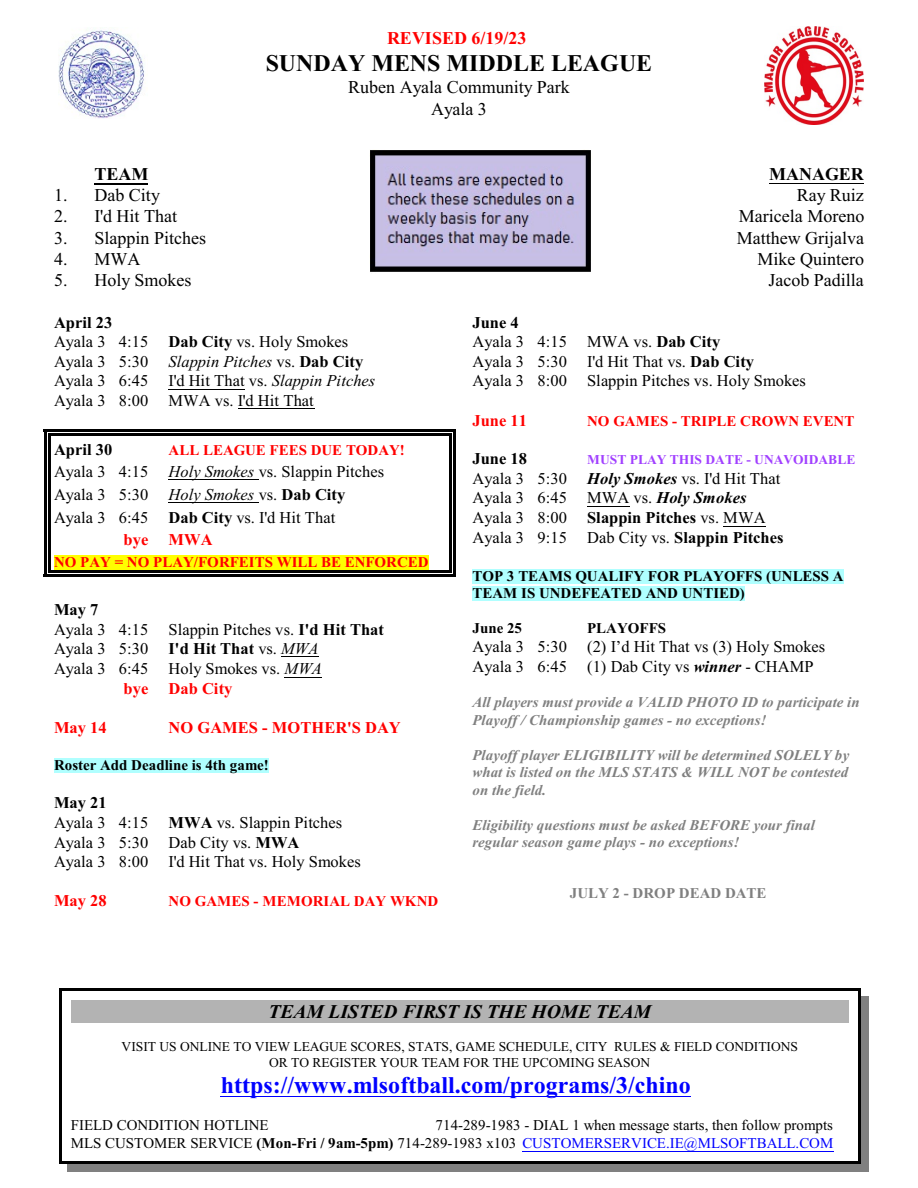
<style>
.page{position:relative;width:918px;height:1188px;background:#fff}
.page>*{position:absolute;margin:0;border:0;box-sizing:border-box;transform-origin:0 0}
.t1{font:700 24px "Times New Roman";color:#00f}
.t2{font:700 24px "Times New Roman";color:#000}
.t3{font:italic 700 19.5px "Times New Roman";color:#000}
.t4{font:18px/21.3px "Times New Roman";color:#000;text-align:center}
.t5{font:700 18px "Times New Roman";color:#f00}
.t6{font:700 18px "Times New Roman";color:#000}
.t7{font:16.5px/19.5px "Times New Roman";color:#000}
.t8{font:700 16.5px "Times New Roman";color:#f00}
.t9{font:700 16.5px "Times New Roman";color:#000}
.t10{font:italic 700 15px/17.4px "Times New Roman";color:#808080}
.t11{font:15px/17.9px "Times New Roman";color:#000;text-align:right}
.t12{font:700 15px "Times New Roman";color:#f00}
.t13{font:700 15px/17.4px "Times New Roman";color:#000}
.t14{font:700 15px "Times New Roman";color:#808080}
.t15{font:13.5px/15.9px "Times New Roman";color:#000;text-align:center}
.t16{font:700 13.5px "Times New Roman";color:#a140ff}
.s1{font-weight:700}
.s2{font-style:italic}
.s3{font-weight:700;font-style:italic}
.s4{color:#00f}
</style>
<div class="page">
<hr style="left:48px;top:433px;width:3px;height:29px;background:#000">
<hr style="left:449px;top:433px;width:3px;height:29px;background:#000">
<hr style="left:48px;top:433px;width:403px;height:3px;background:#000">
<hr style="left:44px;top:429px;width:2px;height:40px;background:#000">
<hr style="left:453px;top:429px;width:3px;height:40px;background:#000">
<hr style="left:44px;top:429px;width:412px;height:3px;background:#000">
<hr style="left:48px;top:462px;width:3px;height:22px;background:#000">
<hr style="left:449px;top:462px;width:3px;height:22px;background:#000">
<hr style="left:44px;top:454px;width:2px;height:37px;background:#000">
<hr style="left:453px;top:454px;width:3px;height:37px;background:#000">
<hr style="left:48px;top:484px;width:3px;height:23px;background:#000">
<hr style="left:449px;top:484px;width:3px;height:23px;background:#000">
<hr style="left:44px;top:477px;width:2px;height:37px;background:#000">
<hr style="left:453px;top:477px;width:3px;height:37px;background:#000">
<hr style="left:48px;top:507px;width:3px;height:22px;background:#000">
<hr style="left:449px;top:507px;width:3px;height:22px;background:#000">
<hr style="left:44px;top:500px;width:2px;height:37px;background:#000">
<hr style="left:453px;top:500px;width:3px;height:37px;background:#000">
<hr style="left:48px;top:530px;width:3px;height:22px;background:#000">
<hr style="left:449px;top:530px;width:3px;height:22px;background:#000">
<hr style="left:44px;top:522px;width:2px;height:37px;background:#000">
<hr style="left:453px;top:522px;width:3px;height:37px;background:#000">
<hr style="left:48px;top:552px;width:3px;height:21px;background:#000">
<hr style="left:449px;top:552px;width:3px;height:21px;background:#000">
<hr style="left:48px;top:570px;width:403px;height:3px;background:#000">
<hr style="left:44px;top:545px;width:2px;height:32px;background:#000">
<hr style="left:453px;top:545px;width:3px;height:32px;background:#000">
<hr style="left:44px;top:574px;width:412px;height:3px;background:#000">
<img style="left:58px;top:30px;width:86px;height:88px">
<img style="left:370px;top:150px;width:221px;height:122px">
<img style="left:764px;top:27px;width:100px;height:97px">
<div style="left:71px;top:1000px;width:778px;height:22px;background:#b3b3b3"></div>
<hr style="left:221px;top:1096px;width:470px;height:1px;background:#00f">
<hr style="left:522px;top:1151px;width:311px;height:1px;background:#00f">
<hr style="left:59px;top:988px;width:3px;height:176px;background:#000">
<hr style="left:858px;top:988px;width:3px;height:176px;background:#000">
<hr style="left:59px;top:988px;width:801px;height:3px;background:#000">
<hr style="left:59px;top:1161px;width:801px;height:3px;background:#000">
<div style="left:861px;top:996px;width:8px;height:176px;background:#808080"></div>
<div style="left:67px;top:1164px;width:802px;height:8px;background:#808080"></div>
<hr style="left:94px;top:183px;width:54px;height:1px;background:#000">
<hr style="left:769px;top:183px;width:95px;height:1px;background:#000">
<hr style="left:169px;top:389px;width:76px;height:1px;background:#000">
<hr style="left:238px;top:408px;width:76px;height:1px;background:#000">
<hr style="left:169px;top:479px;width:90px;height:1px;background:#000">
<hr style="left:169px;top:502px;width:90px;height:1px;background:#000">
<div style="left:54px;top:555px;width:375px;height:15px;background:#ff0"></div>
<hr style="left:282px;top:657px;width:37px;height:1px;background:#000">
<hr style="left:285px;top:677px;width:37px;height:1px;background:#000">
<div style="left:54px;top:758px;width:215px;height:15px;background:#b0ffff"></div>
<hr style="left:587px;top:506px;width:42px;height:1px;background:#000">
<hr style="left:724px;top:526px;width:42px;height:1px;background:#000">
<div style="left:472px;top:569px;width:372px;height:15px;background:#b0ffff"></div>
<div style="left:472px;top:586px;width:273px;height:15px;background:#b0ffff"></div>
<p class="t5" style="left:387px;top:32px;width:141px">REVISED 6/19/23</p>
<h1 class="t2" style="left:266px;top:55px;width:388px">SUNDAY MENS MIDDLE LEAGUE</h1>
<p class="t4" style="left:348px;top:78px;width:223px">Ruben Ayala Community Park<br>Ayala 3</p>
<p class="t6" style="left:94px;top:168px;width:55px">TEAM</p>
<p class="t6" style="left:769px;top:168px;width:96px">MANAGER</p>
<p class="t4" style="left:54px;top:186px;width:108px">1. Dab City</p>
<p class="t4" style="left:797px;top:186px;width:68px">Ray Ruiz</p>
<p class="t4" style="left:54px;top:208px;width:125px">2. I'd Hit That</p>
<p class="t4" style="left:739px;top:208px;width:127px">Maricela Moreno</p>
<p class="t4" style="left:54px;top:229px;width:154px">3. Slappin Pitches</p>
<p class="t4" style="left:737px;top:229px;width:129px">Matthew Grijalva</p>
<p class="t4" style="left:54px;top:250px;width:88px">4. MWA</p>
<p class="t4" style="left:758px;top:250px;width:108px">Mike Quintero</p>
<p class="t4" style="left:54px;top:271px;width:139px">5. Holy Smokes</p>
<p class="t4" style="left:768px;top:271px;width:97px">Jacob Padilla</p>
<p class="t7" style="left:54px;top:314px;width:323px"><span class="s1">April 23<br></span>Ayala 3 4:15 <span class="s1">Dab City</span> vs. Holy Smokes<br>Ayala 3 5:30 <span class="s2">Slappin Pitches</span> vs. <span class="s1">Dab City<br></span>Ayala 3 6:45 I'd Hit That vs. <span class="s2">Slappin Pitches<br></span>Ayala 3 8:00 MWA vs. I'd Hit That</p>
<p class="t9" style="left:54px;top:444px;width:60px">April 30</p>
<p class="t12" style="left:169px;top:445px;width:238px">ALL LEAGUE FEES DUE TODAY!</p>
<p class="t7" style="left:54px;top:463px;width:332px">Ayala 3 4:15 <span class="s2">Holy Smokes</span> vs. Slappin Pitches</p>
<p class="t7" style="left:54px;top:486px;width:293px">Ayala 3 5:30 <span class="s2">Holy Smokes</span> vs. <span class="s1">Dab City</span></p>
<p class="t7" style="left:54px;top:509px;width:283px">Ayala 3 6:45 <span class="s1">Dab City</span> vs. I'd Hit That</p>
<p class="t8" style="left:124px;top:534px;width:91px">bye MWA</p>
<p class="t12" style="left:54px;top:556px;width:376px">NO PAY = NO PLAY/FORFEITS WILL BE ENFORCED</p>
<p class="t9" style="left:54px;top:604px;width:46px">May 7</p>
<p class="t7" style="left:54px;top:621px;width:332px">Ayala 3 4:15 Slappin Pitches vs. <span class="s1">I'd Hit That</span></p>
<p class="t7" style="left:54px;top:641px;width:266px">Ayala 3 5:30 <span class="s1">I'd Hit That</span> vs. <span class="s2">MWA</span></p>
<p class="t7" style="left:54px;top:660px;width:270px">Ayala 3 6:45 Holy Smokes vs. <span class="s2">MWA</span></p>
<p class="t8" style="left:124px;top:683px;width:110px">bye Dab City</p>
<p class="t8" style="left:54px;top:721px;width:54px">May 14</p>
<p class="t8" style="left:169px;top:721px;width:234px">NO GAMES - MOTHER'S DAY</p>
<p class="t13" style="left:54px;top:758px;width:216px">Roster Add Deadline is 4th game!</p>
<p class="t7" style="left:54px;top:795px;width:308px"><span class="s1">May 21<br></span>Ayala 3 4:15 <span class="s1">MWA</span> vs. Slappin Pitches<br>Ayala 3 5:30 Dab City vs. <span class="s1">MWA<br></span>Ayala 3 8:00 I'd Hit That vs. Holy Smokes</p>
<p class="t8" style="left:54px;top:895px;width:54px">May 28</p>
<p class="t12" style="left:169px;top:896px;width:271px">NO GAMES - MEMORIAL DAY WKND</p>
<p class="t7" style="left:472px;top:314px;width:335px"><span class="s1">June 4<br></span>Ayala 3 4:15 MWA vs. <span class="s1">Dab City<br></span>Ayala 3 5:30 I'd Hit That vs. <span class="s1">Dab City<br></span>Ayala 3 8:00 Slappin Pitches vs. Holy Smokes</p>
<p class="t8" style="left:472px;top:414px;width:56px">June 11</p>
<p class="t12" style="left:587px;top:415px;width:269px">NO GAMES - TRIPLE CROWN EVENT</p>
<p class="t9" style="left:472px;top:453px;width:56px">June 18</p>
<p class="t16" style="left:587px;top:455px;width:270px">MUST PLAY THIS DATE - UNAVOIDABLE</p>
<p class="t7" style="left:472px;top:470px;width:312px">Ayala 3 5:30 <span class="s3">Holy Smokes</span> vs. I'd Hit That Ayala 3 6:45 MWA vs. <span class="s3">Holy Smokes </span>Ayala 3 8:00 <span class="s1">Slappin Pitches</span> vs. MWA Ayala 3 9:15 Dab City vs. <span class="s1">Slappin Pitches</span></p>
<p class="t13" style="left:472px;top:569px;width:373px">TOP 3 TEAMS QUALIFY FOR PLAYOFFS (UNLESS A<br>TEAM IS UNDEFEATED AND UNTIED)</p>
<p class="t13" style="left:472px;top:621px;width:51px">June 25</p>
<p class="t13" style="left:587px;top:621px;width:80px">PLAYOFFS</p>
<p class="t7" style="left:472px;top:638px;width:354px">Ayala 3 5:30 (2) I’d Hit That vs (3) Holy Smokes<br>Ayala 3 6:45 (1) Dab City vs <span class="s3">winner</span> - CHAMP</p>
<p class="t10" style="left:472px;top:695px;width:389px">All players must provide a VALID PHOTO ID to participate in<br>Playoff / Championship games - no exceptions!</p>
<p class="t10" style="left:472px;top:748px;width:378px;text-align:justify">Playoff player ELIGIBILITY will be determined SOLELY by what is listed on the MLS STATS &amp; WILL NOT be contested on the field.</p>
<p class="t10" style="left:472px;top:817px;width:344px">Eligibility questions must be asked BEFORE your final regular season game plays - no exceptions!</p>
<p class="t14" style="left:570px;top:888px;width:198px">JULY 2 - DROP DEAD DATE</p>
<p class="t3" style="left:269px;top:1005px;width:384px">TEAM LISTED FIRST IS THE HOME TEAM</p>
<p class="t15" style="left:122px;top:1040px;width:678px">VISIT US ONLINE TO VIEW LEAGUE SCORES, STATS, GAME SCHEDULE, CITY RULES &amp; FIELD CONDITIONS<br>OR TO REGISTER YOUR TEAM FOR THE UPCOMING SEASON</p>
<h1 class="t1" style="left:221px;top:1077px;width:471px">https://www.mlsoftball.com/programs/3/chino</h1>
<p class="t11" style="left:71px;top:1118px;width:200px">FIELD CONDITION HOTLINE</p>
<p class="t11" style="left:71px;top:1118px;width:764px">714-289-1983 - DIAL 1 when message starts, then follow prompts<br>MLS CUSTOMER SERVICE <span class="s1">(Mon-Fri / 9am-5pm)</span> 714-289-1983 x103 <span class="s4">CUSTOMERSERVICE.IE@MLSOFTBALL.COM</span></p>
</div>
